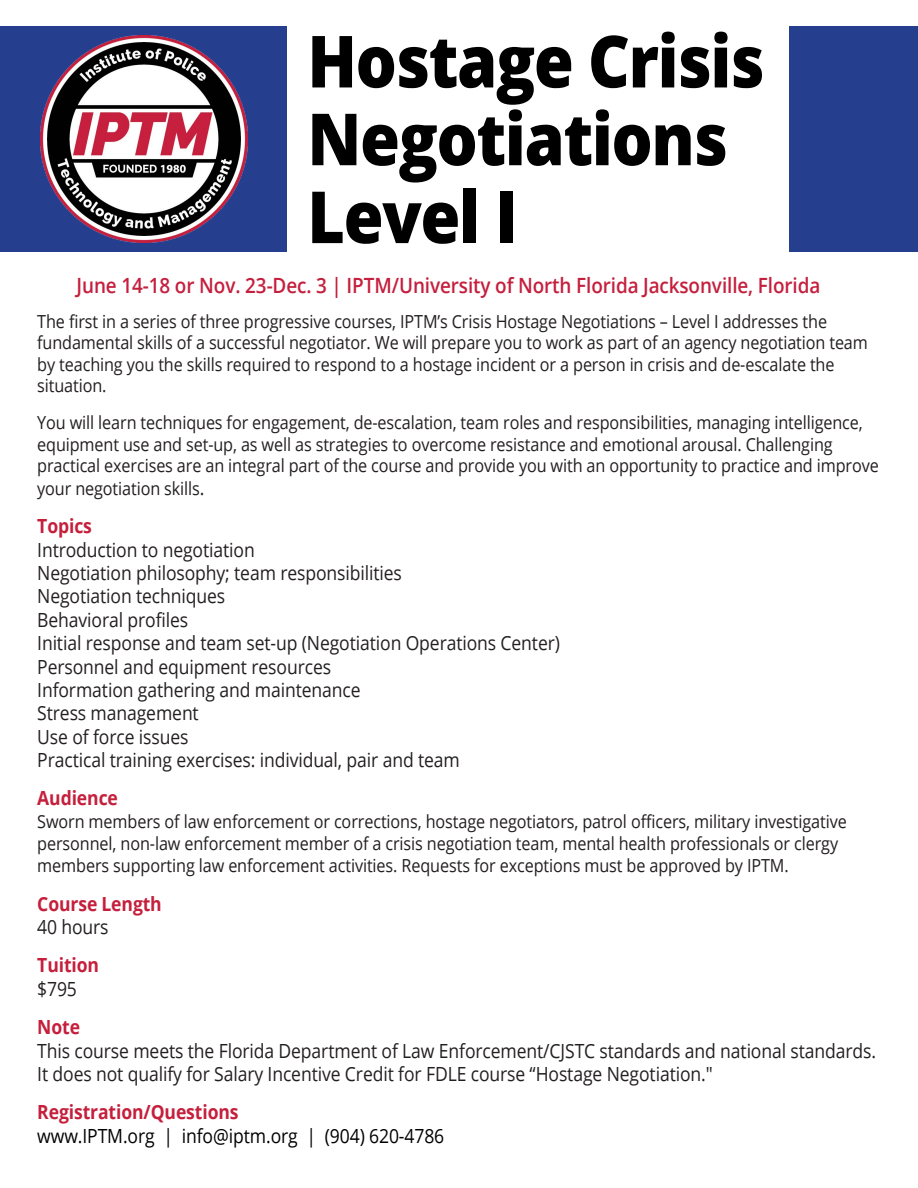
<style>
.page{position:relative;width:918px;height:1188px;background:#fff}
.page>*{position:absolute;margin:0;border:0;box-sizing:border-box;transform-origin:0 0}
.t1{font:800 72px/77.8px "Open Sans";letter-spacing:-.02em;color:#000;scale:.9 1}
.t2{font:600 21px "Open Sans";letter-spacing:-.005em;color:#c51f3e;scale:.9 1}
.t3{font:19.5px/23.4px "Open Sans";letter-spacing:-.005em;color:#231f20;scale:.9 1}
.t4{font:700 19.5px "Open Sans";letter-spacing:-.005em;color:#c51f3c;scale:.9 1}
.t5{font:19.5px "Open Sans";letter-spacing:-.005em;color:#000;scale:.9 1}
.t6{font:700 19.5px "Open Sans";letter-spacing:-.005em;color:#c51f3c;scale:.9 1}
.t7{font:18px/22px "Open Sans";letter-spacing:-.005em;color:#231f20;scale:.9 1}
.s1{font-size:19.5px}
</style>
<div class="page">
<div style="left:0;top:27px;width:918px;height:225px;background:#253f8e"></div>
<div style="left:288px;top:14px;width:501px;height:259px;background:#fff"></div>
<img style="left:40px;top:35px;width:207px;height:207px">
<h1 class="t1" style="left:307px;top:19px;width:510px">Hostage Crisis<br>Negotiations<br>Level I</h1>
<p class="t2" style="left:77px;top:271px;width:828px">June 14-18 or Nov. 23-Dec. 3 | IPTM/University of North Florida Jacksonville, Florida</p>
<p class="t7" style="left:37px;top:310px;width:925px;line-height:21.6px">The first in a series of three progressive courses, IPTM’s Crisis Hostage Negotiations – Level I addresses the fundamental skills of a successful negotiator. We will prepare you to work as part of an agency negotiation team by teaching you the skills required to respond to a hostage incident or a person in crisis and de-escalate the situation.</p>
<p class="t7" style="left:37px;top:411px;width:937px">You will learn techniques for engagement, de-escalation, team roles and responsibilities, managing intelligence, equipment use and set-up, as well as strategies to overcome resistance and emotional arousal. Challenging practical exercises are an integral part of the course and provide you with an opportunity to practice and improve your negotiation skills<span class="s1">.</span></p>
<p class="t4" style="left:37px;top:512px;width:62px">Topics</p>
<p class="t3" style="left:37px;top:537px;width:582px">Introduction to negotiation<br>Negotiation philosophy; team responsibilities<br>Negotiation techniques<br>Behavioral profiles<br>Initial response and team set-up (Negotiation Operations Center)<br>Personnel and equipment resources<br>Information gathering and maintenance<br>Stress management<br>Use of force issues<br>Practical training exercises: individual, pair and team</p>
<p class="t4" style="left:37px;top:785px;width:91px">Audience</p>
<p class="t7" style="left:37px;top:810px;width:901px">Sworn members of law enforcement or corrections, hostage negotiators, patrol officers, military investigative personnel, non-law enforcement member of a crisis negotiation team, mental health professionals or clergy members supporting law enforcement activities. Requests for exceptions must be approved by IPTM.</p>
<p class="t6" style="left:37px;top:890px;width:140px">Course Length</p>
<p class="t3" style="left:37px;top:915px;width:81px">40 hours</p>
<p class="t4" style="left:37px;top:952px;width:70px">Tuition</p>
<p class="t3" style="left:37px;top:977px;width:46px">$795</p>
<p class="t4" style="left:37px;top:1013px;width:49px">Note</p>
<p class="t3" style="left:37px;top:1038px;width:934px">This course meets the Florida Department of Law Enforcement/CJSTC standards and national standards.<br>It does not qualify for Salary Incentive Credit for FDLE course “Hostage Negotiation."</p>
<p class="t4" style="left:37px;top:1099px;width:225px">Registration/Questions</p>
<p class="t5" style="left:37px;top:1122px;width:454px">www.IPTM.org | info@iptm.org | (904) 620-4786</p>
</div>
